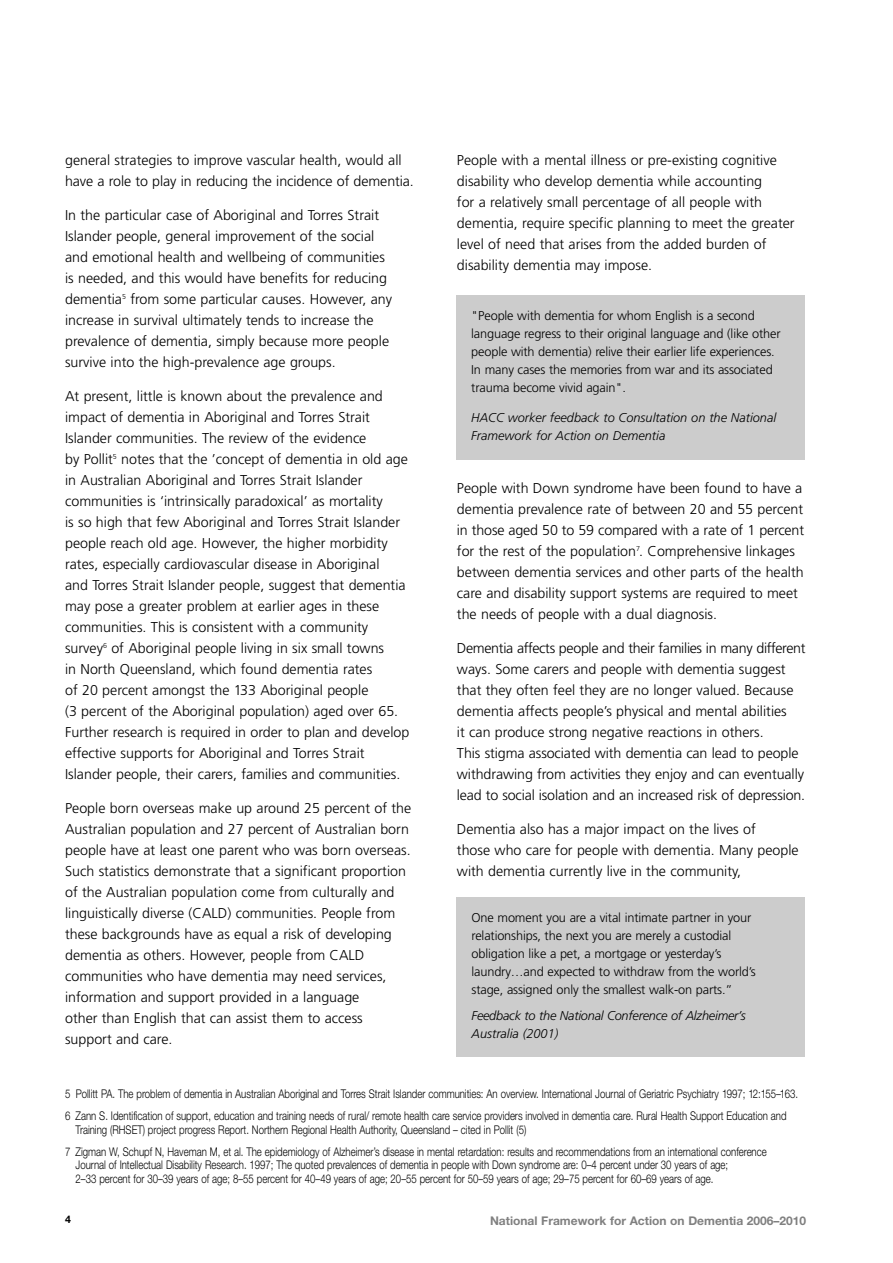
<style>
.page{position:relative;width:893px;height:1263px;background:#fff}
.page>*{position:absolute;margin:0;border:0;box-sizing:border-box;transform-origin:0 0}
.t1{font:300 14.25px/21px "Frutiger";color:#000}
.t2{font:300 12.75px/18px "Frutiger";letter-spacing:-.01em;color:#000}
.t3{font:italic 300 12.75px/18px "Frutiger";color:#000}
.t4{font:300 12px/22px "Helvetica Neue";color:#000;scale:.8 1}
.t5{font:700 12px "Helvetica Neue";color:#808080}
.t6{font:700 10.5px "Helvetica Neue";color:#000}
</style>
<div class="page">
<div style="left:456px;top:295px;width:349px;height:164px;background:#ccc"></div>
<div style="left:456px;top:897px;width:349px;height:159px;background:#ccc"></div>
<p class="t1" style="left:65px;top:151px;width:350px">general strategies to improve vascular health, would all have a role to play in reducing the incidence of dementia.</p>
<p class="t1" style="left:65px;top:206px;width:328px">In the particular case of Aboriginal and Torres Strait Islander people, general improvement of the social and emotional health and wellbeing of communities is needed, and this would have benefits for reducing dementia<sup>5</sup> from some particular causes. However, any increase in survival ultimately tends to increase the prevalence of dementia, simply because more people survive into the high-prevalence age groups.</p>
<p class="t1" style="left:65px;top:387px;width:346px">At present, little is known about the prevalence and impact of dementia in Aboriginal and Torres Strait Islander communities. The review of the evidence<br>by Pollit<sup>5</sup> notes that the ’concept of dementia in old age in Australian Aboriginal and Torres Strait Islander communities is ‘intrinsically paradoxical’ as mortality<br>is so high that few Aboriginal and Torres Strait Islander people reach old age. However, the higher morbidity rates, especially cardiovascular disease in Aboriginal<br>and Torres Strait Islander people, suggest that dementia may pose a greater problem at earlier ages in these communities. This is consistent with a community survey<sup>6</sup> of Aboriginal people living in six small towns<br>in North Queensland, which found dementia rates<br>of 20 percent amongst the 133 Aboriginal people<br>(3 percent of the Aboriginal population) aged over 65.<br>Further research is required in order to plan and develop effective supports for Aboriginal and Torres Strait Islander people, their carers, families and communities.</p>
<p class="t1" style="left:65px;top:798px;width:348px">People born overseas make up around 25 percent of the Australian population and 27 percent of Australian born people have at least one parent who was born overseas.<br>Such statistics demonstrate that a significant proportion of the Australian population come from culturally and linguistically diverse (CALD) communities. People from these backgrounds have as equal a risk of developing dementia as others. However, people from CALD communities who have dementia may need services, information and support provided in a language<br>other than English that can assist them to access support and care.</p>
<p class="t1" style="left:457px;top:151px;width:339px">People with a mental illness or pre-existing cognitive disability who develop dementia while accounting<br>for a relatively small percentage of all people with dementia, require specific planning to meet the greater level of need that arises from the added burden of disability dementia may impose.</p>
<p class="t2" style="left:471px;top:307px;width:311px">"People with dementia for whom English is a second language regress to their original language and (like other people with dementia) relive their earlier life experiences.<br>In many cases the memories from war and its associated trauma become vivid again".</p>
<p class="t3" style="left:471px;top:410px;width:306px">HACC worker feedback to Consultation on the National<br>Framework for Action on Dementia</p>
<p class="t1" style="left:457px;top:479px;width:349px">People with Down syndrome have been found to have a dementia prevalence rate of between 20 and 55 percent in those aged 50 to 59 compared with a rate of 1 percent for the rest of the population<sup>7</sup>. Comprehensive linkages between dementia services and other parts of the health care and disability support systems are required to meet the needs of people with a dual diagnosis.</p>
<p class="t1" style="left:457px;top:639px;width:350px">Dementia affects people and their families in many different ways. Some carers and people with dementia suggest that they often feel they are no longer valued. Because dementia affects people’s physical and mental abilities<br>it can produce strong negative reactions in others.<br>This stigma associated with dementia can lead to people withdrawing from activities they enjoy and can eventually lead to social isolation and an increased risk of depression.</p>
<p class="t1" style="left:457px;top:819px;width:343px">Dementia also has a major impact on the lives of<br>those who care for people with dementia. Many people with dementia currently live in the community,</p>
<p class="t2" style="left:471px;top:909px;width:286px">One moment you are a vital intimate partner in your relationships, the next you are merely a custodial obligation like a pet, a mortgage or yesterday’s laundry…and expected to withdraw from the world’s stage, assigned only the smallest walk-on parts.”</p>
<p class="t3" style="left:471px;top:1008px;width:276px">Feedback to the National Conference of Alzheimer’s<br>Australia (2001)</p>
<p class="t4" style="left:65px;top:1084px;width:918px">5 Pollitt PA. The problem of dementia in Australian Aboriginal and Torres Strait Islander communities: An overview. International Journal of Geriatric Psychiatry 1997; 12:155–163.<br>6 Zann S. Identification of support, education and training needs of rural/ remote health care service providers involved in dementia care. Rural Health Support Education and</p>
<p class="t4" style="left:65px;top:1120px;width:878px;text-indent:11px">Training (RHSET) project progress Report. Northern Regional Health Authority, Queensland – cited in Pollit (5)<br>7 Zigman W, Schupf N, Haveman M, et al. The epidemiology of Alzheimer’s disease in mental retardation: results and recommendations from an international conference</p>
<p class="t4" style="left:76px;top:1160px;width:817px;line-height:13.5px">Journal of Intellectual Disability Research. 1997; The quoted prevalences of dementia in people with Down syndrome are: 0–4 percent under 30 years of age;<br>2–33 percent for 30–39 years of age; 8–55 percent for 40–49 years of age; 20–55 percent for 50–59 years of age; 29–75 percent for 60–69 years of age.</p>
<p class="t6" style="left:65px;top:1216px;width:7px">4</p>
<p class="t5" style="left:490px;top:1216px;width:318px">National Framework for Action on Dementia 2006–2010</p>
</div>
